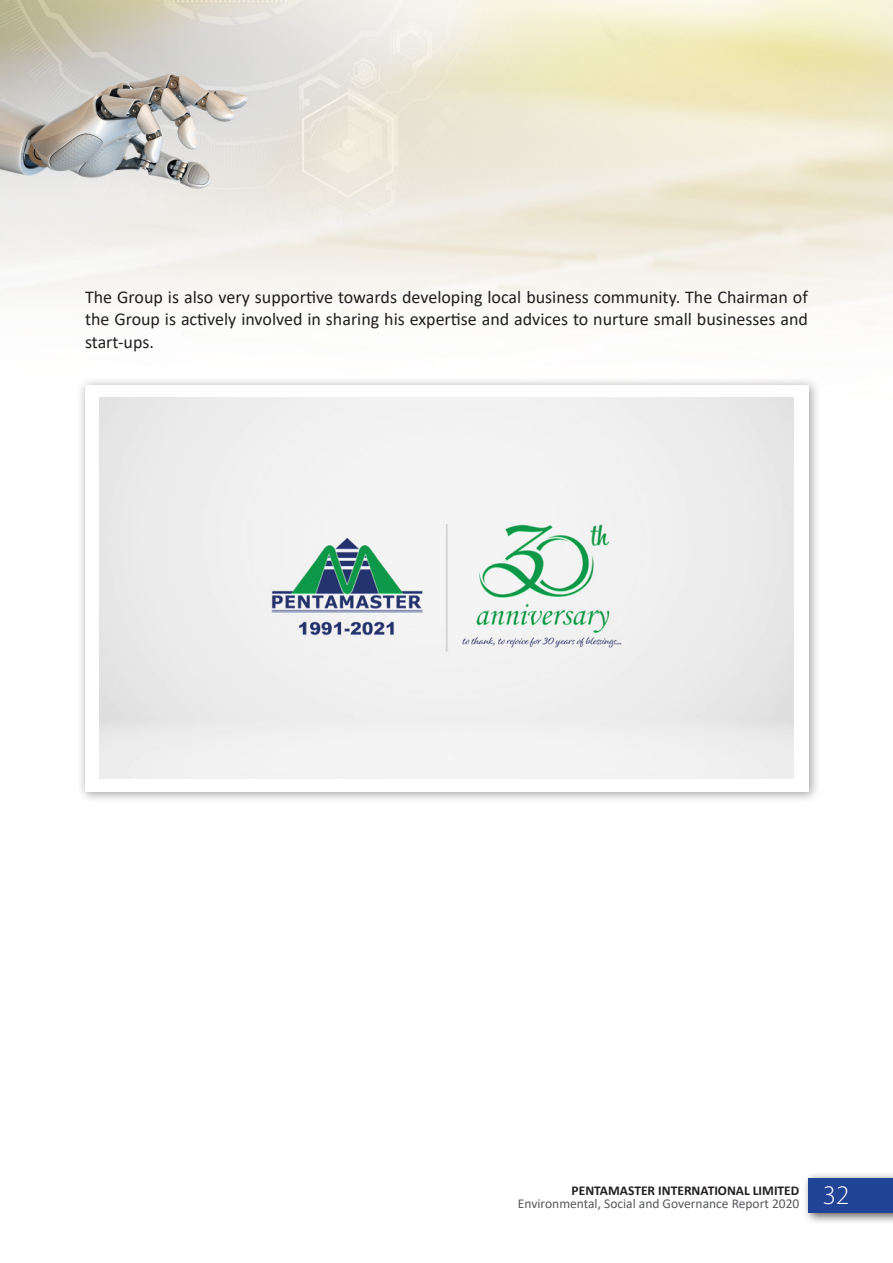
<style>
.page{position:relative;width:893px;height:1263px;background:#fff}
.page>*{position:absolute;margin:0;border:0;box-sizing:border-box;transform-origin:0 0}
.t1{font:300 27px "Myriad Pro";color:#fff}
.t2{font:18px/22.5px "Calibri";color:#231f20;text-align:justify}
.t3{font:13.5px "Calibri";color:#57585a}
.t4{font:700 13.5px "Calibri";color:#231f20}
</style>
<div class="page">
<img style="left:0;top:0;width:893px;height:325px">
<div style="left:802px;top:1172px;width:91px;height:53px;background:#231f20;opacity:.75"></div>
<div style="left:808px;top:1178px;width:85px;height:34px;background:#224497"></div>
<div style="left:77px;top:377px;width:744px;height:427px;background:#231f20;opacity:.42"></div>
<div style="left:85px;top:385px;width:723px;height:407px;background:#fff"></div>
<img style="left:100px;top:398px;width:694px;height:381px">
<p class="t2" style="left:85px;top:285px;width:724px">The Group is also very supportive towards developing local business community. The Chairman of the Group is actively involved in sharing his expertise and advices to nurture small businesses and start-ups.</p>
<p class="t4" style="left:572px;top:1181px;width:229px">PENTAMASTER INTERNATIONAL LIMITED</p>
<p class="t3" style="left:518px;top:1194px;width:283px">Environmental, Social and Governance Report 2020</p>
<h1 class="t1" style="left:823px;top:1180px;width:28px">32</h1>
</div>
